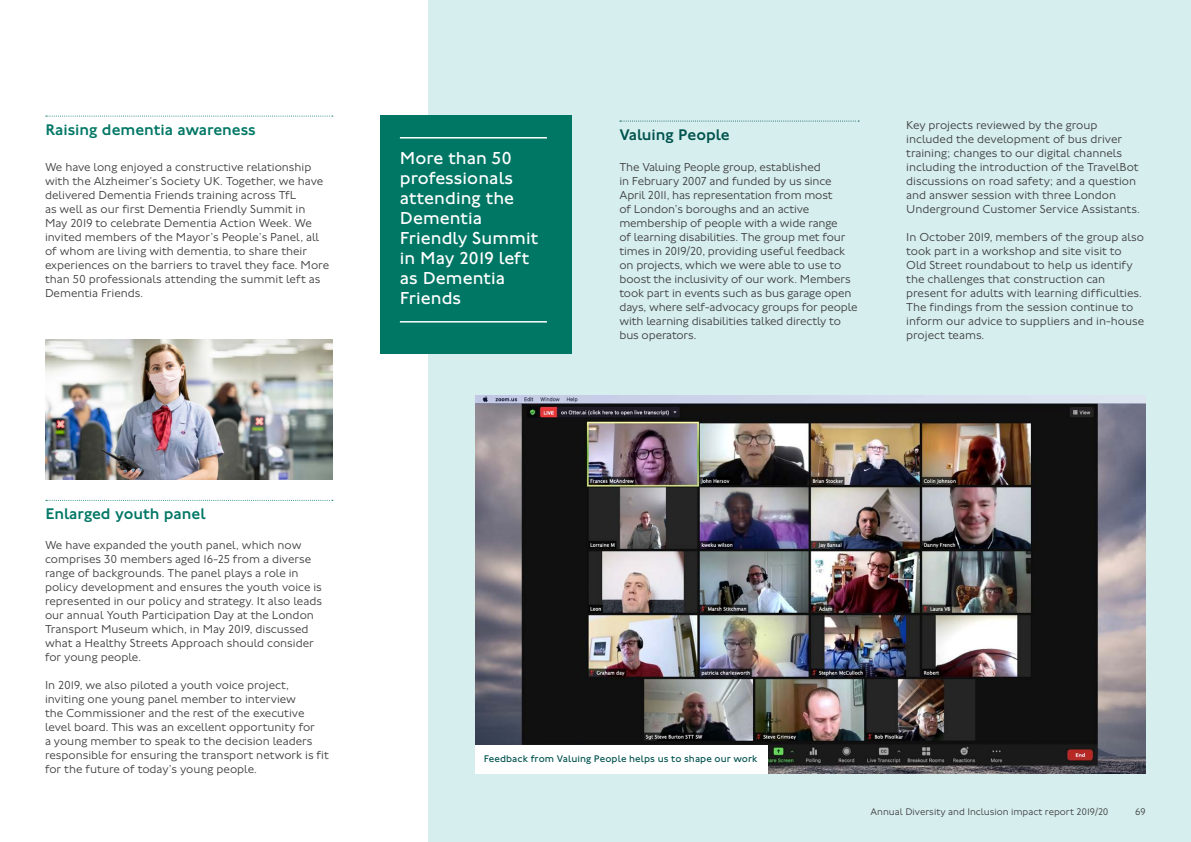
<style>
.page{position:relative;width:1191px;height:842px;background:#fff}
.page>*{position:absolute;margin:0;border:0;box-sizing:border-box;transform-origin:0 0}
.t1{font:18px/20px "Johnston 100";letter-spacing:.005em;color:#fff}
.Story_Header_16_18_H4{font:500 16px "Johnston 100";color:#007765}
.Story_Header_16_18_H4-2{font:500 16px "Johnston 100";color:#00524d}
.Body_12_14_P{font:300 12px/14px "Johnston 100";color:#414042}
.t2{font:300 10px "Johnston 100";color:#414042}
.PictureCaption_10_12_P{font:10px "Johnston 100";letter-spacing:.005em;color:#00524d}
</style>
<div class="page">
<svg style="left:46px;top:116px;width:287px;height:1px"></svg>
<img style="left:45px;top:339px;width:287px;height:140px">
<svg style="left:46px;top:500px;width:287px;height:1px"></svg>
<div style="left:428px;top:0;width:763px;height:842px;background:#d6eeee"></div>
<svg style="left:620px;top:121px;width:239px;height:1px"></svg>
<img style="left:476px;top:396px;width:669px;height:377px">
<div style="left:475px;top:746px;width:292px;height:28px;background:#fff"></div>
<div style="left:380px;top:115px;width:192px;height:238px;background:#007765"></div>
<hr style="left:400px;top:137px;width:147px;height:2px;background:#fff">
<hr style="left:400px;top:321px;width:147px;height:2px;background:#fff">
<h4 class="Story_Header_16_18_H4" style="left:45px;top:121px;width:212px">Raising dementia awareness</h4>
<p class="Body_12_14_P" style="left:45px;top:161px;width:286px">We have long enjoyed a constructive relationship with the Alzheimer’s Society UK. Together, we have delivered Dementia Friends training across TfL<br>as well as our first Dementia Friendly Summit in May 2019 to celebrate Dementia Action Week. We invited members of the Mayor’s People’s Panel, all of whom are living with dementia, to share their experiences on the barriers to travel they face. More than 50 professionals attending the summit left as Dementia Friends.</p>
<h4 class="Story_Header_16_18_H4" style="left:45px;top:505px;width:162px">Enlarged youth panel</h4>
<p class="Body_12_14_P" style="left:45px;top:539px;width:278px">We have expanded the youth panel, which now comprises 30 members aged 16-25 from a diverse range of backgrounds. The panel plays a role in policy development and ensures the youth voice is represented in our policy and strategy. It also leads our annual Youth Participation Day at the London Transport Museum which, in May 2019, discussed what a Healthy Streets Approach should consider for young people.</p>
<p class="Body_12_14_P" style="left:45px;top:679px;width:285px">In 2019, we also piloted a youth voice project, inviting one young panel member to interview<br>the Commissioner and the rest of the executive level board. This was an excellent opportunity for<br>a young member to speak to the decision leaders responsible for ensuring the transport network is fit for the future of today’s young people.</p>
<h1 class="t1" style="left:400px;top:148px;width:140px">More than 50 professionals attending the<br>Dementia<br>Friendly Summit in May 2019 left as Dementia<br>Friends</h1>
<h4 class="Story_Header_16_18_H4-2" style="left:619px;top:126px;width:112px">Valuing People</h4>
<p class="Body_12_14_P" style="left:619px;top:161px;width:240px">The Valuing People group, established<br>in February 2007 and funded by us since April 2011, has representation from most<br>of London’s boroughs and an active membership of people with a wide range<br>of learning disabilities. The group met four times in 2019/20, providing useful feedback on projects, which we were able to use to boost the inclusivity of our work. Members took part in events such as bus garage open days, where self-advocacy groups for people with learning disabilities talked directly to bus operators.</p>
<p class="Body_12_14_P" style="left:906px;top:119px;width:235px">Key projects reviewed by the group included the development of bus driver training; changes to our digital channels including the introduction of the TravelBot discussions on road safety; and a question and answer session with three London Underground Customer Service Assistants.</p>
<p class="Body_12_14_P" style="left:906px;top:231px;width:239px">In October 2019, members of the group also took part in a workshop and site visit to Old Street roundabout to help us identify the challenges that construction can present for adults with learning difficulties.<br>The findings from the session continue to inform our advice to suppliers and in-house project teams.</p>
<p class="PictureCaption_10_12_P" style="left:484px;top:753px;width:275px">Feedback from Valuing People helps us to shape our work</p>
<p class="t2" style="left:870px;top:807px;width:239px">Annual Diversity and Inclusion impact report 2019/20</p>
<p class="t2" style="left:1135px;top:807px;width:12px">69</p>
</div>
